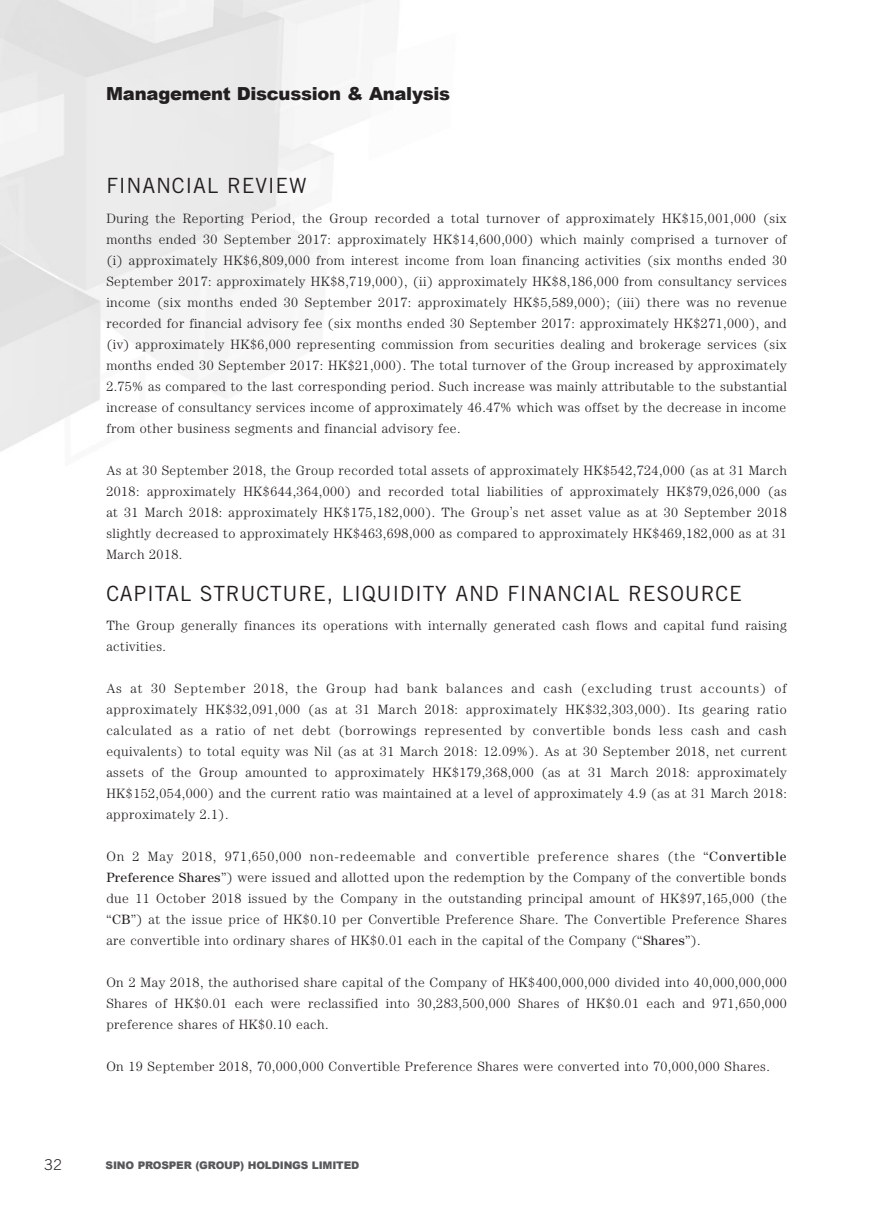
<style>
.page{position:relative;width:893px;height:1212px;background:#fff}
.page>*{position:absolute;margin:0;border:0;box-sizing:border-box;transform-origin:0 0}
.Heading_1{font:21px "Trade Gothic LT Std";letter-spacing:.035em;color:#231f20}
.t1{font:900 18px "Arial";letter-spacing:-.015em;color:#231f20}
.t2{font:300 15px "Trade Gothic LT Std";color:#231f20}
.Body_Text{font:300 13.5px/21px "Century Std";letter-spacing:.03em;color:#231f20;text-align:justify}
.t3{font:900 10.5px "Arial";letter-spacing:-.015em;color:#57585a}
.s1{font-weight:400}
</style>
<div class="page">
<h2 class="t1" style="left:106px;top:81px;width:345px">Management Discussion &amp; Analysis</h2>
<p class="Heading_1" style="left:106px;top:173px;width:202px">FINANCIAL REVIEW</p>
<p class="Body_Text" style="left:106px;top:207px;width:682px">During the Reporting Period, the Group recorded a total turnover of approximately HK$15,001,000 (six months ended 30 September 2017: approximately HK$14,600,000) which mainly comprised a turnover of (i) approximately HK$6,809,000 from interest income from loan financing activities (six months ended 30<br>September 2017: approximately HK$8,719,000), (ii) approximately HK$8,186,000 from consultancy services income (six months ended 30 September 2017: approximately HK$5,589,000); (iii) there was no revenue recorded for financial advisory fee (six months ended 30 September 2017: approximately HK$271,000), and (iv) approximately HK$6,000 representing commission from securities dealing and brokerage services (six months ended 30 September 2017: HK$21,000). The total turnover of the Group increased by approximately 2.75% as compared to the last corresponding period. Such increase was mainly attributable to the substantial increase of consultancy services income of approximately 46.47% which was offset by the decrease in income from other business segments and financial advisory fee.</p>
<p class="Body_Text" style="left:106px;top:459px;width:682px">As at 30 September 2018, the Group recorded total assets of approximately HK$542,724,000 (as at 31 March 2018: approximately HK$644,364,000) and recorded total liabilities of approximately HK$79,026,000 (as at 31 March 2018: approximately HK$175,182,000). The Group’s net asset value as at 30 September 2018 slightly decreased to approximately HK$463,698,000 as compared to approximately HK$469,182,000 as at 31<br>March 2018.</p>
<p class="Heading_1" style="left:106px;top:580px;width:637px">CAPITAL STRUCTURE, LIQUIDITY AND FINANCIAL RESOURCE</p>
<p class="Body_Text" style="left:106px;top:615px;width:682px">The Group generally finances its operations with internally generated cash flows and capital fund raising activities.</p>
<p class="Body_Text" style="left:106px;top:678px;width:682px">As at 30 September 2018, the Group had bank balances and cash (excluding trust accounts) of approximately HK$32,091,000 (as at 31 March 2018: approximately HK$32,303,000). Its gearing ratio calculated as a ratio of net debt (borrowings represented by convertible bonds less cash and cash equivalents) to total equity was Nil (as at 31 March 2018: 12.09%). As at 30 September 2018, net current assets of the Group amounted to approximately HK$179,368,000 (as at 31 March 2018: approximately HK$152,054,000) and the current ratio was maintained at a level of approximately 4.9 (as at 31 March 2018: approximately 2.1).</p>
<p class="Body_Text" style="left:106px;top:846px;width:682px">On 2 May 2018, 971,650,000 non-redeemable and convertible preference shares (the “<span class="s1">Convertible Preference Shares</span>”) were issued and allotted upon the redemption by the Company of the convertible bonds due 11 October 2018 issued by the Company in the outstanding principal amount of HK$97,165,000 (the “<span class="s1">CB</span>”) at the issue price of HK$0.10 per Convertible Preference Share. The Convertible Preference Shares are convertible into ordinary shares of HK$0.01 each in the capital of the Company (“<span class="s1">Shares</span>”).</p>
<p class="Body_Text" style="left:106px;top:972px;width:682px">On 2 May 2018, the authorised share capital of the Company of HK$400,000,000 divided into 40,000,000,000<br>Shares of HK$0.01 each were reclassified into 30,283,500,000 Shares of HK$0.01 each and 971,650,000 preference shares of HK$0.10 each.</p>
<p class="Body_Text" style="left:106px;top:1056px;width:665px">On 19 September 2018, 70,000,000 Convertible Preference Shares were converted into 70,000,000 Shares.</p>
<p class="t2" style="left:45px;top:1155px;width:19px">32</p>
<p class="t3" style="left:106px;top:1158px;width:255px">SINO PROSPER (GROUP) HOLDINGS LIMITED</p>
</div>
